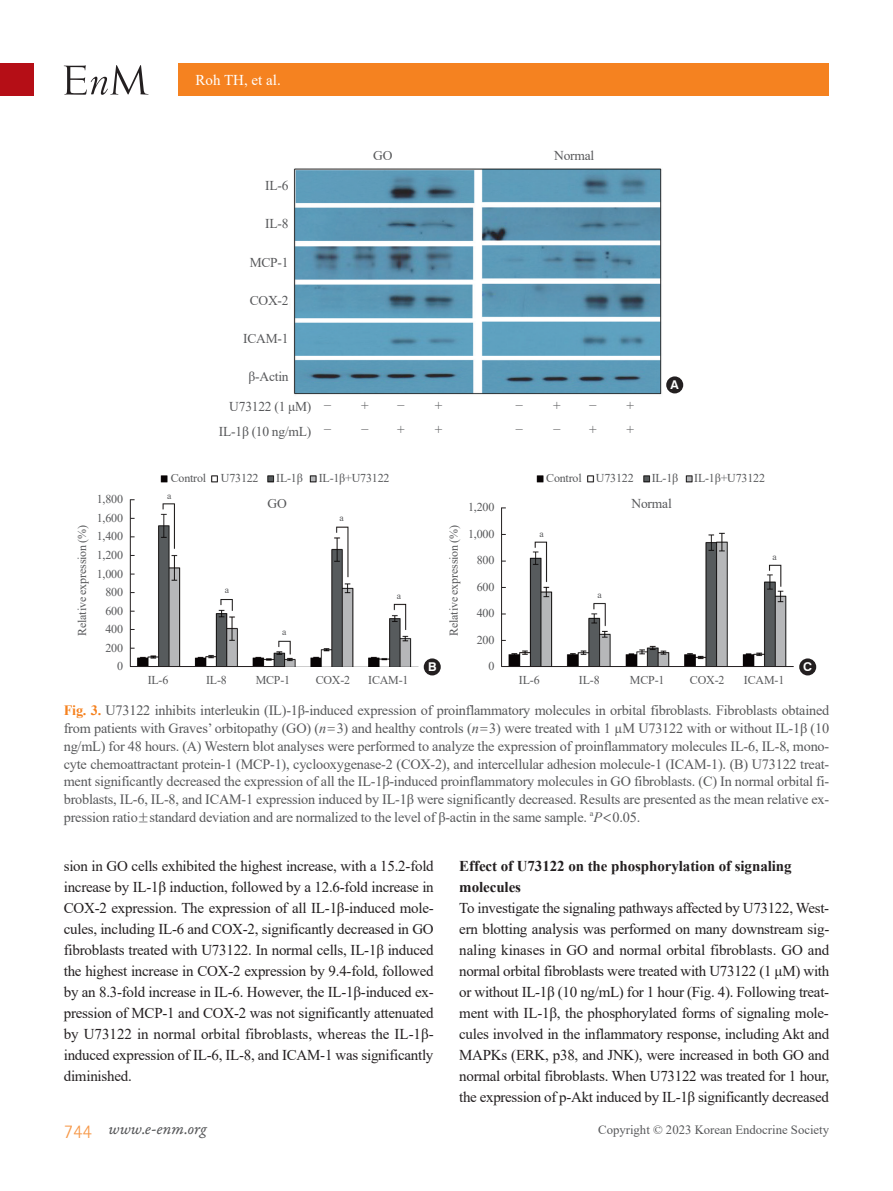
<style>
.page{position:relative;width:893px;height:1191px;background:#fff}
.page>*{position:absolute;margin:0;border:0;box-sizing:border-box;transform-origin:0 0}
.t1{font:16.5px "Garamond Premr Pro It Capt";color:#57585a}
.t2{font:15px/21px "Times New Roman";letter-spacing:-.02em;color:#231f20;text-align:justify}
.t3{font:700 15px/21px "Times New Roman";letter-spacing:-.005em;color:#231f20}
.t4{font:15px "Times New Roman";color:#fff}
.t5{font:14.25px/17.9px "Times New Roman";letter-spacing:-.015em;color:#57585a;text-align:justify}
.t6{font:13.5px/29.7px "Times New Roman";letter-spacing:-.015em;color:#57585a;text-align:center}
.t7{font:12.75px "Times New Roman";color:#57585a}
.t8{font:700 12.15px "Swiss 721 BT";color:#fff}
.t9{font:12px/18.6px "Times New Roman";letter-spacing:-.015em;color:#57585a;text-align:right}
.t10{font:9.75px "Times New Roman";color:#57585a}
.s1{font-weight:700;color:#f58220}
.s2{font-style:italic}
.s3{font-family:"Dotum"}
.s4{font-family:"Rotis Semi Sans Std";font-weight:300;font-size:19.5px;color:#f79848}
</style>
<div class="page">
<div style="left:0;top:64px;width:34px;height:32px;background:#b50e16"></div>
<div style="left:179px;top:64px;width:650px;height:32px;background:#f58220"></div>
<svg style="left:64px;top:65px;width:85px;height:30px"></svg>
<img style="left:293px;top:168px;width:378px;height:227px">
<div style="left:666px;top:376px;width:17px;height:17px;background:#231f20;border-radius:50%"></div>
<img style="left:137px;top:503px;width:282px;height:164px">
<img style="left:160px;top:475px;width:157px;height:8px">
<div style="left:168px;top:472px;width:40px;height:12px;background:#fff"></div>
<div style="left:218px;top:472px;width:42px;height:12px;background:#fff"></div>
<div style="left:276px;top:472px;width:28px;height:17px;background:#fff"></div>
<div style="left:223px;top:583px;width:7px;height:12px;background:#fff"></div>
<div style="left:281px;top:625px;width:7px;height:12px;background:#fff"></div>
<div style="left:396px;top:589px;width:6px;height:11px;background:#fff"></div>
<div style="left:338px;top:512px;width:7px;height:11px;background:#fff"></div>
<hr style="left:130px;top:499px;width:1px;height:167px;background:#231f20">
<hr style="left:130px;top:666px;width:155px;height:1px;background:#231f20">
<div style="left:424px;top:658px;width:17px;height:17px;background:#231f20;border-radius:50%"></div>
<img style="left:508px;top:532px;width:279px;height:134px">
<img style="left:536px;top:475px;width:157px;height:8px">
<div style="left:544px;top:472px;width:40px;height:12px;background:#fff"></div>
<div style="left:596px;top:472px;width:42px;height:12px;background:#fff"></div>
<div style="left:652px;top:472px;width:28px;height:17px;background:#fff"></div>
<div style="left:538px;top:527px;width:7px;height:11px;background:#fff"></div>
<div style="left:771px;top:550px;width:7px;height:11px;background:#fff"></div>
<div style="left:596px;top:588px;width:7px;height:11px;background:#fff"></div>
<hr style="left:501px;top:507px;width:1px;height:159px;background:#231f20">
<hr style="left:501px;top:666px;width:293px;height:1px;background:#231f20">
<div style="left:799px;top:658px;width:17px;height:17px;background:#231f20;border-radius:50%"></div>
<p class="t4" style="left:196px;top:69px;width:87px">Roh TH, et al.</p>
<p class="t9" style="left:73px;top:636px;width:112px;rotate:-90deg">Relative expression (%)</p>
<p class="t9" style="left:97px;top:489px;width:28px">1,800<br>1,600<br>1,400<br>1,200<br>1,000<br>800<br>600<br>400<br>200<br>0</p>
<p class="t6" style="left:265px;top:170px;width:25px">IL-6</p>
<p class="t6" style="left:265px;top:209px;width:25px">IL-8</p>
<p class="t6" style="left:250px;top:247px;width:40px">MCP-1</p>
<p class="t6" style="left:250px;top:285px;width:40px">COX-2</p>
<p class="t6" style="left:243px;top:323px;width:47px">ICAM-1</p>
<p class="t6" style="left:229px;top:361px;width:84px">β-Actin<br>U73122 (1 μM)</p>
<p class="t6" style="left:219px;top:416px;width:94px">IL-1β (10 ng/mL)</p>
<p class="t6" style="left:373px;top:140px;width:21px">GO</p>
<p class="t6" style="left:554px;top:140px;width:42px">Normal</p>
<p class="t6" style="left:324px;top:390px;width:9px">−</p>
<p class="t6" style="left:361px;top:390px;width:9px">+</p>
<p class="t6" style="left:397px;top:390px;width:9px">−</p>
<p class="t6" style="left:435px;top:390px;width:9px">+</p>
<p class="t6" style="left:515px;top:390px;width:9px">−</p>
<p class="t6" style="left:553px;top:390px;width:9px">+</p>
<p class="t6" style="left:589px;top:390px;width:9px">−</p>
<p class="t6" style="left:626px;top:390px;width:9px">+</p>
<p class="t6" style="left:324px;top:415px;width:9px">−</p>
<p class="t6" style="left:361px;top:415px;width:9px">−</p>
<p class="t6" style="left:397px;top:415px;width:9px">+</p>
<p class="t6" style="left:435px;top:415px;width:9px">+</p>
<p class="t6" style="left:515px;top:415px;width:9px">−</p>
<p class="t6" style="left:553px;top:415px;width:9px">−</p>
<p class="t6" style="left:589px;top:415px;width:9px">+</p>
<p class="t6" style="left:626px;top:415px;width:9px">+</p>
<p class="t8" style="left:671px;top:377px;width:10px">A</p>
<p class="t9" style="left:171px;top:469px;width:89px">Control U73122</p>
<p class="t9" style="left:276px;top:469px;width:28px">IL-1β</p>
<p class="t9" style="left:319px;top:469px;width:72px">IL-1β+U73122</p>
<p class="t10" style="left:167px;top:489px;width:6px">a</p>
<p class="t6" style="left:268px;top:488px;width:21px">GO</p>
<p class="t10" style="left:339px;top:511px;width:6px">a</p>
<p class="t10" style="left:225px;top:583px;width:6px">a</p>
<p class="t10" style="left:282px;top:625px;width:6px">a</p>
<p class="t10" style="left:397px;top:588px;width:6px">a</p>
<p class="t8" style="left:428px;top:659px;width:10px">B</p>
<p class="t9" style="left:444px;top:636px;width:112px;rotate:-90deg">Relative expression (%)</p>
<p class="t9" style="left:468px;top:497px;width:28px">1,200</p>
<p class="t9" style="left:468px;top:524px;width:28px">1,000</p>
<p class="t9" style="left:477px;top:550px;width:19px">800</p>
<p class="t9" style="left:477px;top:577px;width:19px">600</p>
<p class="t9" style="left:477px;top:603px;width:19px">400</p>
<p class="t9" style="left:477px;top:630px;width:19px">200</p>
<p class="t9" style="left:488px;top:656px;width:7px">0</p>
<p class="t9" style="left:546px;top:469px;width:89px">Control U73122</p>
<p class="t9" style="left:652px;top:469px;width:28px">IL-1β</p>
<p class="t9" style="left:694px;top:469px;width:72px">IL-1β+U73122</p>
<p class="t6" style="left:632px;top:488px;width:42px">Normal</p>
<p class="t10" style="left:539px;top:526px;width:6px">a</p>
<p class="t10" style="left:772px;top:549px;width:6px">a</p>
<p class="t10" style="left:598px;top:588px;width:6px">a</p>
<p class="t9" style="left:148px;top:670px;width:22px">IL-6</p>
<p class="t9" style="left:206px;top:670px;width:22px">IL-8</p>
<p class="t9" style="left:256px;top:670px;width:36px">MCP-1</p>
<p class="t9" style="left:316px;top:670px;width:36px">COX-2</p>
<p class="t9" style="left:368px;top:670px;width:42px">ICAM-1</p>
<p class="t9" style="left:519px;top:670px;width:22px">IL-6</p>
<p class="t9" style="left:579px;top:670px;width:22px">IL-8</p>
<p class="t9" style="left:630px;top:670px;width:36px">MCP-1</p>
<p class="t9" style="left:690px;top:670px;width:36px">COX-2</p>
<p class="t9" style="left:744px;top:670px;width:42px">ICAM-1</p>
<p class="t8" style="left:803px;top:659px;width:10px">C</p>
<p class="t5" style="left:64px;top:701px;width:767px"><span class="s1">Fig. 3.</span> U73122 inhibits interleukin (IL)-1β-induced expression of proinflammatory molecules in orbital fibroblasts. Fibroblasts obtained from patients with Graves’ orbitopathy (GO) (<span class="s2">n</span><span class="s3">=</span>3) and healthy controls (<span class="s2">n</span><span class="s3">=</span>3) were treated with 1 µM U73122 with or without IL-1β (10 ng/mL) for 48 hours. (A) Western blot analyses were performed to analyze the expression of proinflammatory molecules IL-6, IL-8, mono&shy;cyte chemoattractant protein-1 (MCP-1), cyclooxygenase-2 (COX-2), and intercellular adhesion molecule-1 (ICAM-1). (B) U73122 treat&shy;ment significantly decreased the expression of all the IL-1β-induced proinflammatory molecules in GO fibroblasts. (C) In normal orbital fi&shy;broblasts, IL-6, IL-8, and ICAM-1 expression induced by IL-1β were significantly decreased. Results are presented as the mean relative ex&shy;pression ratio<span class="s3">±</span>standard deviation and are normalized to the level of β-actin in the same sample. <sup>a</sup><span class="s2">P</span><span class="s3">&lt;</span>0.05.</p>
<p class="t2" style="left:64px;top:855px;width:371px">sion in GO cells exhibited the highest increase, with a 15.2-fold increase by IL-1β induction, followed by a 12.6-fold increase in COX-2 expression. The expression of all IL-1β-induced mole&shy;cules, including IL-6 and COX-2, significantly decreased in GO fibroblasts treated with U73122. In normal cells, IL-1β induced the highest increase in COX-2 expression by 9.4-fold, followed by an 8.3-fold increase in IL-6. However, the IL-1β-induced ex&shy;pression of MCP-1 and COX-2 was not significantly attenuated by U73122 in normal orbital fibroblasts, whereas the IL-1β&shy;induced expression of IL-6, IL-8, and ICAM-1 was significantly diminished.</p>
<p class="t3" style="left:459px;top:855px;width:334px">Effect of U73122 on the phosphorylation of signaling molecules</p>
<p class="t2" style="left:459px;top:897px;width:372px">To investigate the signaling pathways affected by U73122, West&shy;ern blotting analysis was performed on many downstream sig&shy;naling kinases in GO and normal orbital fibroblasts. GO and normal orbital fibroblasts were treated with U73122 (1 μM) with or without IL-1β (10 ng/mL) for 1 hour (Fig. 4). Following treat&shy;ment with IL-1β, the phosphorylated forms of signaling mole&shy;cules involved in the inflammatory response, including Akt and MAPKs (ERK, p38, and JNK), were increased in both GO and normal orbital fibroblasts. When U73122 was treated for 1 hour, the expression of p-Akt induced by IL-1β significantly decreased</p>
<p class="t1" style="left:64px;top:1118px;width:144px"><span class="s4">744</span> www.e-enm.org</p>
<p class="t7" style="left:598px;top:1120px;width:233px">Copyright © 2023 Korean Endocrine Society</p>
</div>
